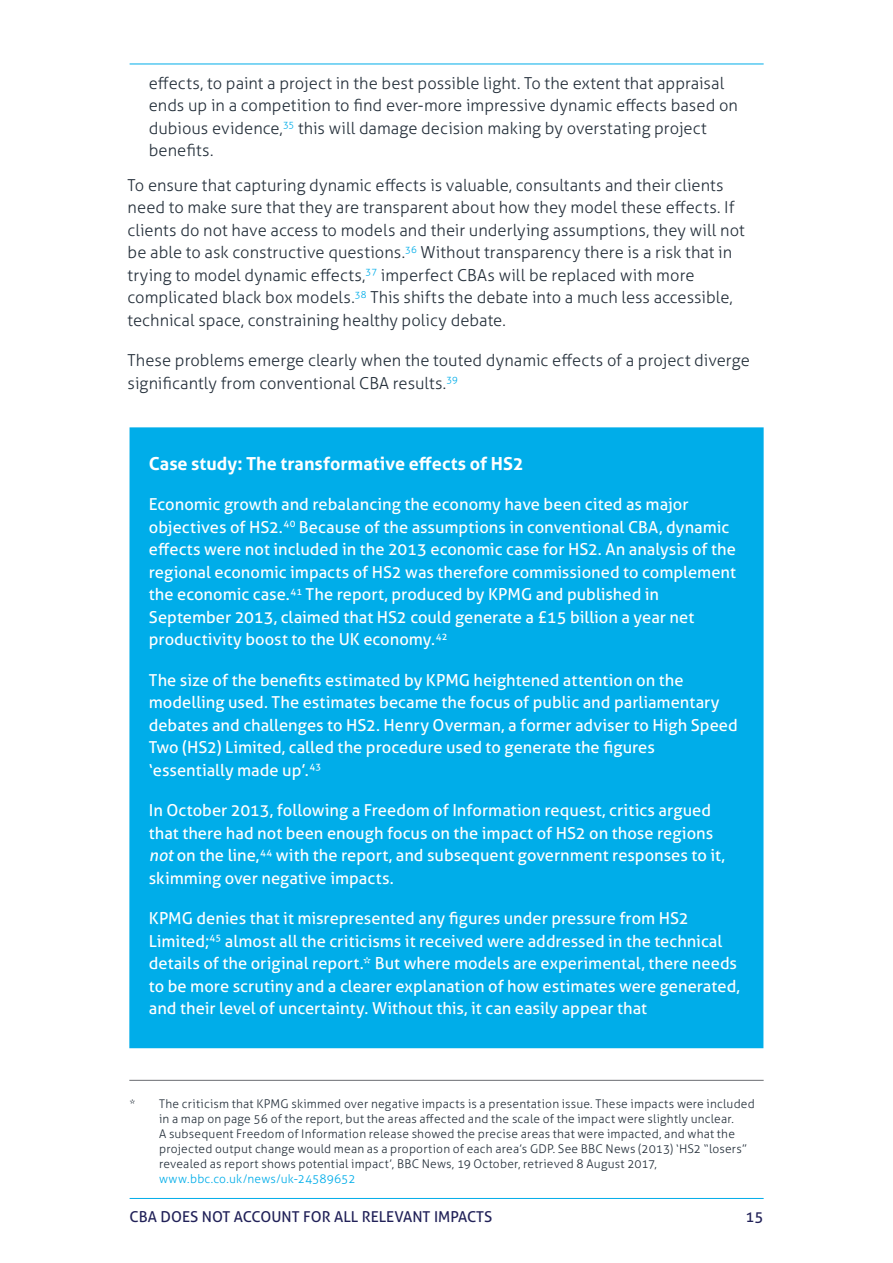
<style>
.page{position:relative;width:893px;height:1263px;background:#fff}
.page>*{position:absolute;margin:0;border:0;box-sizing:border-box;transform-origin:0 0}
.t1{font:700 18px "Aller";color:#fff}
.t2{font:16.5px/22.5px "Aller";color:#fff}
.t3{font:300 16.5px/22.5px "Aller";color:#25303b}
.t4{font:15px "Aller";color:#212158}
.t5{font:300 12px/15px "Aller";letter-spacing:.015em;color:#25303b}
.t6{font:300 12px "Aller";letter-spacing:.015em;color:#00ade9}
.s1{font-style:italic}
</style>
<div class="page">
<hr style="left:130px;top:1198px;width:634px;height:1px;background:#00ade9">
<hr style="left:130px;top:64px;width:634px;height:1px;background:#00ade9">
<div style="left:129px;top:427px;width:635px;height:621px;background:#00ade9"></div>
<hr style="left:129px;top:1080px;width:635px;height:1px;background:#696c71">
<p class="t3" style="left:149px;top:72px;width:591px">effects, to paint a project in the best possible light. To the extent that appraisal ends up in a competition to find ever-more impressive dynamic effects based on dubious evidence,<sup>35</sup> this will damage decision making by overstating project benefits.</p>
<p class="t3" style="left:128px;top:174px;width:619px">To ensure that capturing dynamic effects is valuable, consultants and their clients need to make sure that they are transparent about how they model these effects. If clients do not have access to models and their underlying assumptions, they will not be able to ask constructive questions.<sup>36</sup> Without transparency there is a risk that in trying to model dynamic effects,<sup>37</sup> imperfect CBAs will be replaced with more complicated black box models.<sup>38</sup> This shifts the debate into a much less accessible, technical space, constraining healthy policy debate.</p>
<p class="t3" style="left:128px;top:349px;width:624px">These problems emerge clearly when the touted dynamic effects of a project diverge significantly from conventional CBA results.<sup>39</sup></p>
<p class="t1" style="left:149px;top:452px;width:376px">Case study: The transformative effects of HS2</p>
<p class="t2" style="left:149px;top:493px;width:589px">Economic growth and rebalancing the economy have been cited as major objectives of HS2.<sup>40</sup> Because of the assumptions in conventional CBA, dynamic effects were not included in the 2013 economic case for HS2. An analysis of the regional economic impacts of HS2 was therefore commissioned to complement the economic case.<sup>41</sup> The report, produced by KPMG and published in September 2013, claimed that HS2 could generate a £15 billion a year net productivity boost to the UK economy.<sup>42</sup></p>
<p class="t2" style="left:149px;top:669px;width:590px">The size of the benefits estimated by KPMG heightened attention on the modelling used. The estimates became the focus of public and parliamentary debates and challenges to HS2. Henry Overman, a former adviser to High Speed Two (HS2) Limited, called the procedure used to generate the figures ‘essentially made up’.<sup>43</sup></p>
<p class="t2" style="left:149px;top:799px;width:578px">In October 2013, following a Freedom of Information request, critics argued that there had not been enough focus on the impact of HS2 on those regions <span class="s1">not</span> on the line,<sup>44</sup> with the report, and subsequent government responses to it, skimming over negative impacts.</p>
<p class="t2" style="left:149px;top:907px;width:593px">KPMG denies that it misrepresented any figures under pressure from HS2<br>Limited;<sup>45</sup> almost all the criticisms it received were addressed in the technical details of the original report.* But where models are experimental, there needs to be more scrutiny and a clearer explanation of how estimates were generated, and their level of uncertainty. Without this, it can easily appear that</p>
<p class="t5" style="left:159px;top:1096px;width:597px;text-indent:-30px">* The criticism that KPMG skimmed over negative impacts is a presentation issue. These impacts were included in a map on page 56 of the report, but the areas affected and the scale of the impact were slightly unclear.<br>A subsequent Freedom of Information release showed the precise areas that were impacted, and what the projected output change would mean as a proportion of each area’s GDP. See BBC News (2013) ‘HS2 “losers” revealed as report shows potential impact’, BBC News, 19 October, retrieved 8 August 2017,</p>
<p class="t6" style="left:159px;top:1171px;width:198px">www.bbc.co.uk/news/uk-24589652</p>
<p class="t4" style="left:130px;top:1207px;width:364px">CBA DOES NOT ACCOUNT FOR ALL RELEVANT IMPACTS</p>
<p class="t4" style="left:746px;top:1207px;width:19px">15</p>
</div>
